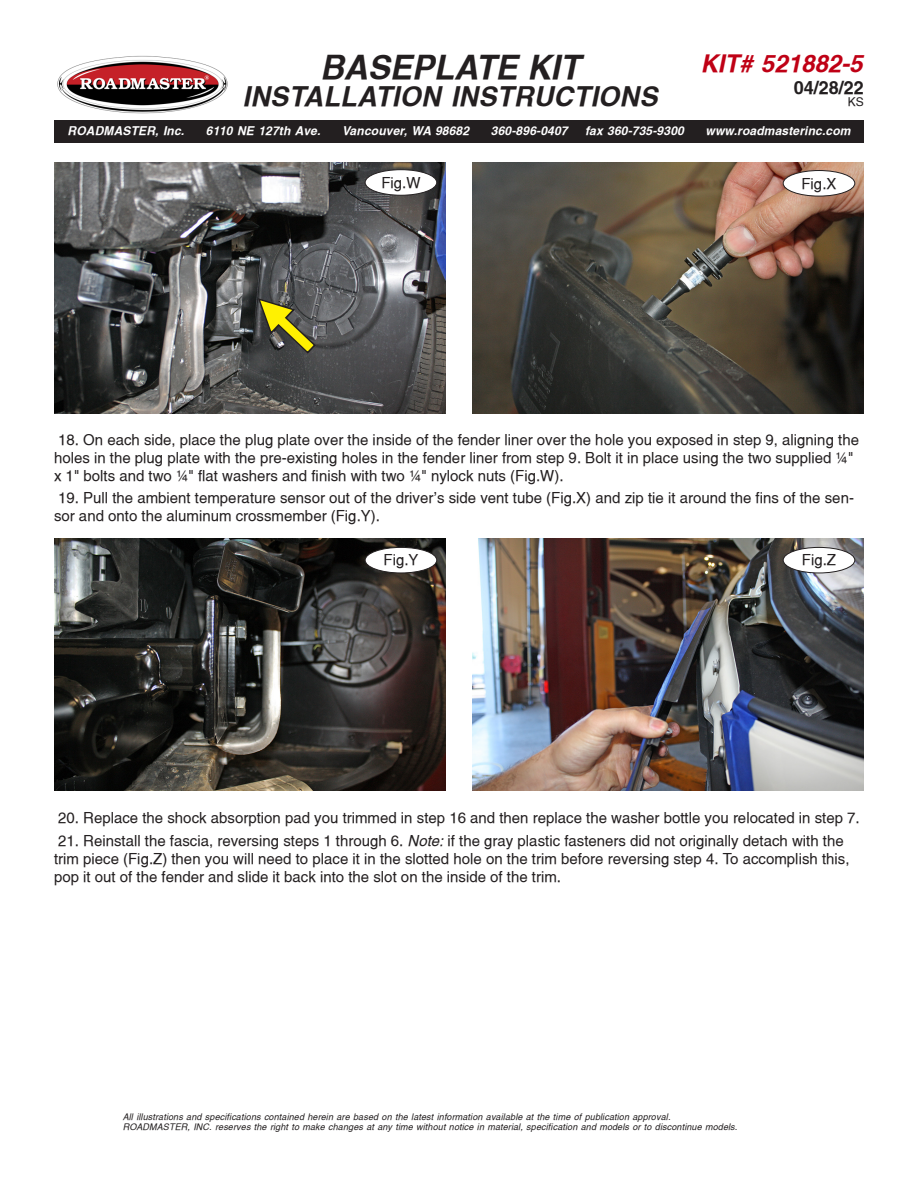
<style>
.page{position:relative;width:918px;height:1188px;background:#fff}
.page>*{position:absolute;margin:0;border:0;box-sizing:border-box;transform-origin:0 0}
.t1{font:italic 700 33px "Switzerland";color:#231f20}
.t2{font:italic 700 27px "Switzerland";letter-spacing:.015em;color:#231f20}
.t3{font:italic 700 24px "Switzerland";color:#bf0015}
.t4{font:700 18px "Switzerland";color:#231f20}
.Helv_10pt{font:15px/18px "Switzerland";color:#231f20}
.t5{font:italic 700 12px "Switzerland";letter-spacing:.015em;color:#fff}
.t6{font:12px "Switzerland";color:#231f20}
.Helv_10pt-2{font:italic 9px/10.5px "Switzerland";letter-spacing:.015em;color:#231f20}
.s1{font-style:italic}
</style>
<div class="page">
<div style="left:54px;top:121px;width:810px;height:22px;background:#231f20"></div>
<img style="left:57px;top:55px;width:171px;height:59px">
<img style="left:54px;top:162px;width:392px;height:252px">
<div style="left:365px;top:170px;width:72px;height:25px;background:#fff;border-radius:50%"></div>
<div style="left:365px;top:169px;width:72px;height:26px;border:1px solid #231f20;border-radius:50%"></div>
<img style="left:472px;top:162px;width:392px;height:252px">
<div style="left:783px;top:171px;width:72px;height:25px;background:#fff;border-radius:50%"></div>
<div style="left:783px;top:170px;width:72px;height:26px;border:1px solid #231f20;border-radius:50%"></div>
<svg style="left:245px;top:284px;width:80px;height:79px;background:#606043"></svg>
<img style="left:54px;top:539px;width:392px;height:252px">
<div style="left:365px;top:547px;width:72px;height:26px;background:#fff;border-radius:50%"></div>
<div style="left:365px;top:547px;width:72px;height:26px;border:1px solid #231f20;border-radius:50%"></div>
<img style="left:472px;top:539px;width:392px;height:252px">
<div style="left:783px;top:547px;width:72px;height:26px;background:#fff;border-radius:50%"></div>
<div style="left:783px;top:547px;width:72px;height:26px;border:1px solid #231f20;border-radius:50%"></div>
<h1 class="t1" style="left:320px;top:48px;width:261px">BASEPLATE KIT</h1>
<h2 class="t2" style="left:243px;top:80px;width:417px">INSTALLATION INSTRUCTIONS</h2>
<h3 class="t3" style="left:701px;top:49px;width:163px">KIT# 521882-5</h3>
<p class="t4" style="left:794px;top:76px;width:72px">04/28/22</p>
<p class="t6" style="left:848px;top:94px;width:18px">KS</p>
<p class="t5" style="left:68px;top:124px;width:118px">ROADMASTER, Inc.</p>
<p class="t5" style="left:206px;top:124px;width:116px">6110 NE 127th Ave.</p>
<p class="t5" style="left:342px;top:124px;width:129px">Vancouver, WA 98682</p>
<p class="t5" style="left:491px;top:124px;width:78px">360-896-0407</p>
<p class="t5" style="left:585px;top:124px;width:100px">fax 360-735-9300</p>
<p class="t5" style="left:706px;top:124px;width:146px">www.roadmasterinc.com</p>
<p class="Helv_10pt" style="left:381px;top:173px;width:41px">Fig.W</p>
<p class="Helv_10pt" style="left:801px;top:174px;width:37px">Fig.X</p>
<p class="Helv_10pt" style="left:54px;top:430px;width:807px">18. On each side, place the plug plate over the inside of the fender liner over the hole you exposed in step 9, aligning the holes in the plug plate with the pre-existing holes in the fender liner from step 9. Bolt it in place using the two supplied ¼" x 1" bolts and two ¼" flat washers and finish with two ¼" nylock nuts (Fig.W).</p>
<p class="Helv_10pt" style="left:54px;top:489px;width:801px">19. Pull the ambient temperature sensor out of the driver's side vent tube (Fig.X) and zip tie it around the fins of the sen&shy;sor and onto the aluminum crossmember (Fig.Y).</p>
<p class="Helv_10pt" style="left:384px;top:551px;width:37px">Fig.Y</p>
<p class="Helv_10pt" style="left:802px;top:551px;width:36px">Fig.Z</p>
<p class="Helv_10pt" style="left:58px;top:809px;width:803px">20. Replace the shock absorption pad you trimmed in step 16 and then replace the washer bottle you relocated in step 7.</p>
<p class="Helv_10pt" style="left:54px;top:832px;width:797px">21. Reinstall the fascia, reversing steps 1 through 6. <span class="s1">Note:</span> if the gray plastic fasteners did not originally detach with the trim piece (Fig.Z) then you will need to place it in the slotted hole on the trim before reversing step 4. To accomplish this, pop it out of the fender and slide it back into the slot on the inside of the trim.</p>
<p class="Helv_10pt-2" style="left:123px;top:1111px;width:616px">All illustrations and specifications contained herein are based on the latest information available at the time of publication approval.<br>ROADMASTER, INC. reserves the right to make changes at any time without notice in material, specification and models or to discontinue models.</p>
</div>
